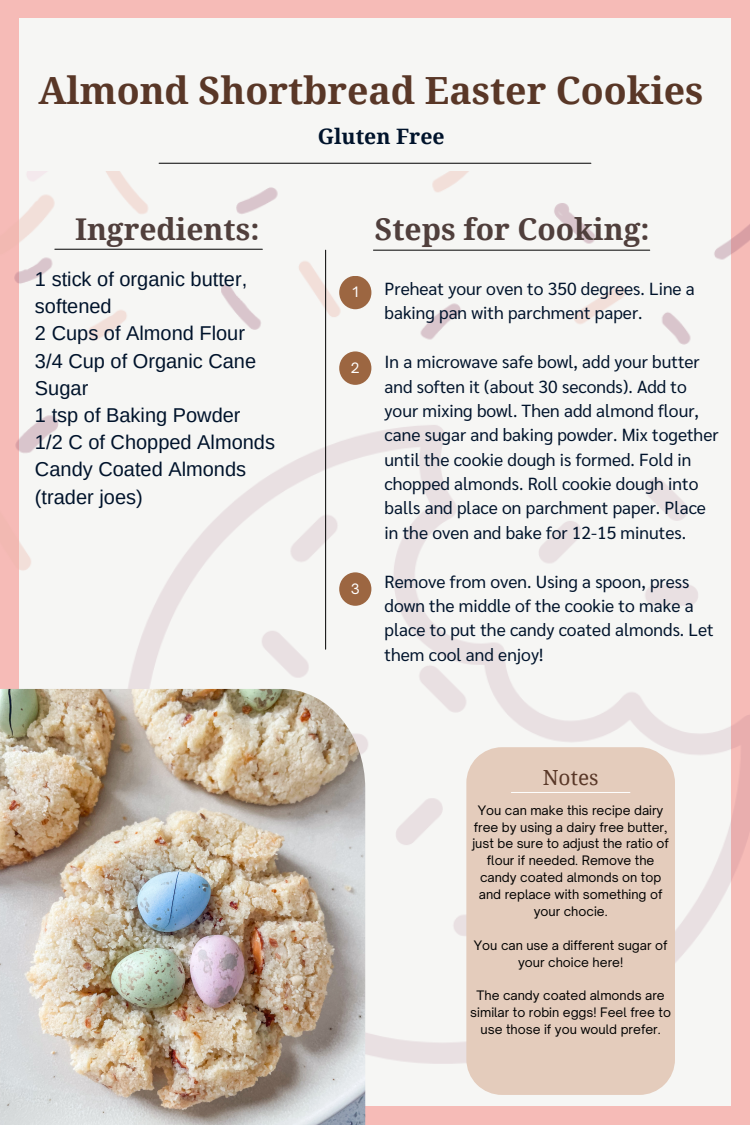
<style>
.page{position:relative;width:750px;height:1125px;background:#f6bbb7}
.page>*{position:absolute;margin:0;border:0;box-sizing:border-box;transform-origin:0 0}
.t1{font:700 37.5px "Droid Serif";color:#593727}
.t2{font:700 30px "Droid Serif";color:#503f3c}
.t3{font:700 21.25px "Droid Serif";color:#00132b}
.t4{font:20.88px "Droid Serif";color:#593727}
.t5{font:20px/27.2px "Arimo";color:#00132b}
.t6{font:17.5px/24.4px "Sarabun";color:#00132b}
.t7{font:13.75px "Open Sauce One";color:#fff}
.t8{font:12.5px/16.9px "Open Sauce One";color:#000;text-align:center}
</style>
<div class="page">
<div style="left:19px;top:19px;width:712px;height:1087px;background:#f6f6f4"></div>
<img style="left:9px;top:171px;width:741px;height:954px">
<div style="left:339px;top:276px;width:32px;height:33px;background:#9c6641;border-radius:50%"></div>
<div style="left:339px;top:351px;width:32px;height:34px;background:#9c6641;border-radius:50%"></div>
<div style="left:339px;top:572px;width:32px;height:34px;background:#9c6641;border-radius:50%"></div>
<hr style="left:325px;top:250px;width:1px;height:399px;background:#000">
<img style="left:0;top:689px;width:365px;height:436px">
<hr style="left:159px;top:163px;width:432px;height:1px;background:#000">
<hr style="left:55px;top:249px;width:207px;height:1px;background:#000">
<hr style="left:373px;top:250px;width:277px;height:1px;background:#000">
<div style="left:466px;top:747px;width:209px;height:348px;background:#e4ccbc"></div>
<hr style="left:511px;top:792px;width:119px;height:1px;background:#fff">
<p class="t1" style="left:38px;top:69px;width:667px">Almond Shortbread Easter Cookies</p>
<p class="t3" style="left:318px;top:124px;width:128px">Gluten Free</p>
<p class="t2" style="left:75px;top:212px;width:186px">Ingredients:</p>
<h5 class="t2" style="left:375px;top:212px;width:276px">Steps for Cooking:</h5>
<h5 class="t6" style="left:385px;top:276px;width:312px">Preheat your oven to 350 degrees. Line a baking pan with parchment paper.</h5>
<h5 class="t6" style="left:385px;top:349px;width:336px">In a microwave safe bowl, add your butter and soften it (about 30 seconds). Add to your mixing bowl. Then add almond flour, cane sugar and baking powder. Mix together until the cookie dough is formed. Fold in chopped almonds. Roll cookie dough into balls and place on parchment paper. Place in the oven and bake for 12-15 minutes.</h5>
<p class="t6" style="left:385px;top:568px;width:331px">Remove from oven. Using a spoon, press down the middle of the cookie to make a place to put the candy coated almonds. Let them cool and enjoy!</p>
<p class="t5" style="left:35px;top:265px;width:242px">1 stick of organic butter, softened<br>2 Cups of Almond Flour<br>3/4 Cup of Organic Cane<br>Sugar<br>1 tsp of Baking Powder<br>1/2 C of Chopped Almonds<br>Candy Coated Almonds (trader joes)</p>
<h1 class="t7" style="left:352px;top:284px;width:7px">1</h1>
<h3 class="t7" style="left:351px;top:359px;width:10px">2</h3>
<p class="t7" style="left:351px;top:580px;width:11px">3</p>
<p class="t4" style="left:543px;top:765px;width:57px">Notes</p>
<h4 class="t8" style="left:472px;top:802px;width:198px">You can make this recipe dairy free by using a dairy free butter, just be sure to adjust the ratio of flour if needed. Remove the candy coated almonds on top and replace with something of your chocie.</h4>
<h2 class="t8" style="left:474px;top:937px;width:195px">You can use a different sugar of your choice here!</h2>
<p class="t8" style="left:470px;top:987px;width:202px">The candy coated almonds are similar to robin eggs! Feel free to use those if you would prefer.</p>
</div>
